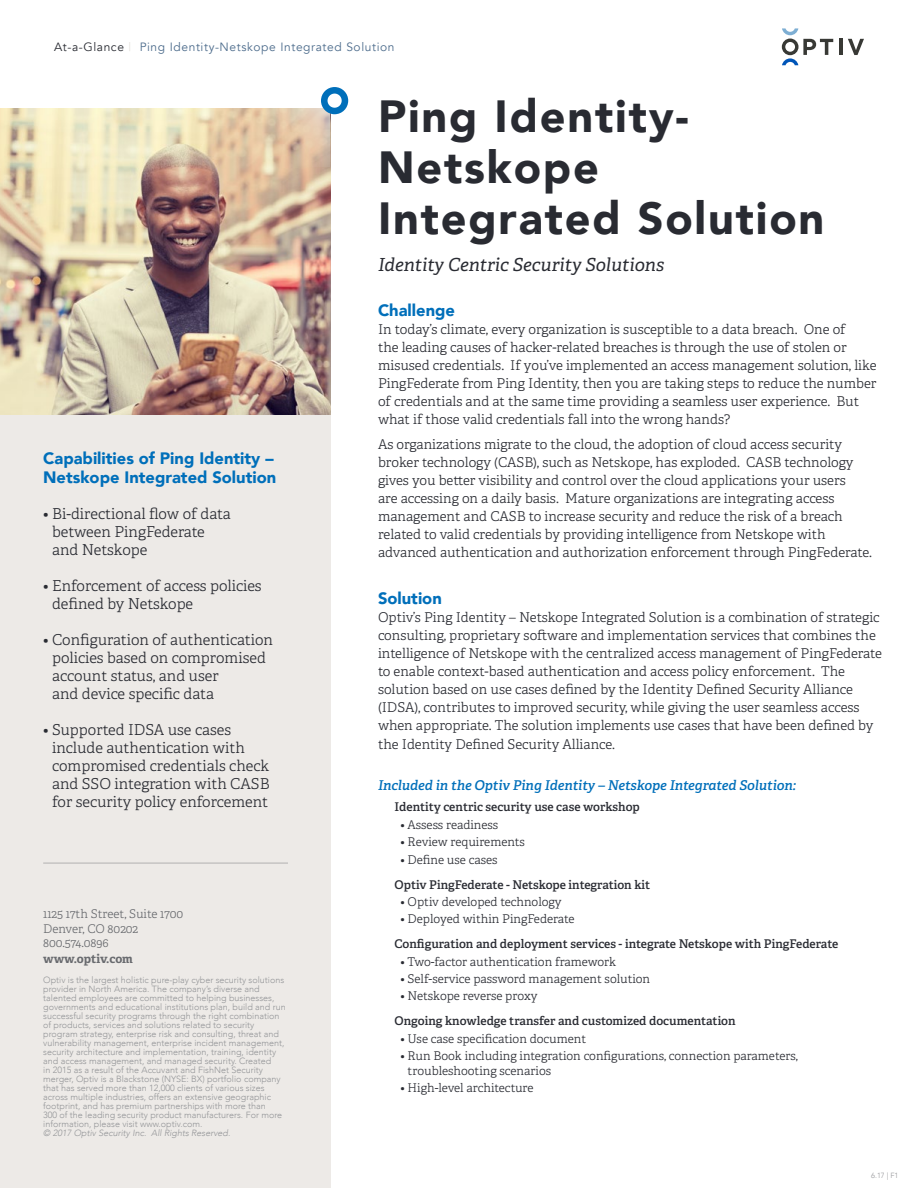
<style>
.page{position:relative;width:918px;height:1188px;background:#fff}
.page>*{position:absolute;margin:0;border:0;box-sizing:border-box;transform-origin:0 0}
.t1{font:900 45px/51px "Avenir";letter-spacing:.04em;color:#292b32}
.t2{font:italic 18px "Adelle";color:#292b32}
.t3{font:900 16.5px/19.8px "Avenir";color:#006fba}
.t4{font:300 15px/18px "Adelle";color:#292b32}
.t5{font:300 13.5px/18px "Adelle";color:#292b32}
.t6{font:italic 600 13.5px "Adelle";color:#006fba}
.t7{font:300 12px/14.4px "Adelle";color:#292b32}
.t8{font:600 12px "Adelle";color:#292b32}
.t9{font:12px "Avenir";letter-spacing:.05em;color:#4d6c8c}
.t10{font:300 12px/14.4px "Adelle";color:#696b6f}
.t11{font:700 12px "Adelle";color:#696b6f}
.t12{font:300 9px/9px "Avenir";color:#949598}
.t13{font:italic 300 9px "Avenir";color:#949598}
.t14{font:300 7.5px "Avenir";color:#949598}
.s1{color:#292b32}
.s2{color:#e4e1dc}
</style>
<div class="page">
<div style="left:0;top:109px;width:330px;height:1079px;background:#edeae7"></div>
<hr style="left:839px;top:39px;width:3px;height:16px;background:#383935">
<svg style="left:848px;top:39px;width:16px;height:16px"></svg>
<svg style="left:782px;top:28px;width:51px;height:37px"></svg>
<img style="left:0;top:109px;width:331px;height:305px">
<svg style="left:266px;top:109px;width:64px;height:58px;background:#ddc3a7"></svg>
<div style="left:321px;top:87px;width:27px;height:27px;border:7px solid #006fba;border-radius:50%"></div>
<hr style="left:43px;top:863px;width:245px;height:1px;background:#292b32">
<p class="t9" style="left:54px;top:40px;width:342px"><span class="s1">At-a-Glance</span> <span class="s2">|</span> Ping Identity-Netskope Integrated Solution</p>
<p class="t3" style="left:43px;top:447px;width:235px">Capabilities of Ping Identity –<br>Netskope Integrated Solution</p>
<p class="t4" style="left:52px;top:505px;width:180px;text-indent:-9px">• Bi-directional flow of data between PingFederate and Netskope</p>
<p class="t4" style="left:52px;top:577px;width:211px;text-indent:-9px">• Enforcement of access policies defined by Netskope</p>
<p class="t4" style="left:52px;top:631px;width:222px;text-indent:-9px">• Configuration of authentication policies based on compromised account status, and user<br>and device specific data</p>
<p class="t4" style="left:52px;top:721px;width:219px;text-indent:-9px">• Supported IDSA use cases include authentication with compromised credentials check and SSO integration with CASB for security policy enforcement</p>
<p class="t10" style="left:43px;top:907px;width:142px">1125 17th Street, Suite 1700<br>Denver, CO 80202<br>800.574.0896</p>
<p class="t11" style="left:43px;top:951px;width:91px">www.optiv.com</p>
<p class="t12" style="left:43px;top:975px;width:244px">Optiv is the largest holistic pure-play cyber security solutions provider in North America. The company’s diverse and talented employees are committed to helping businesses, governments and educational institutions plan, build and run successful security programs through the right combination of products, services and solutions related to security program strategy, enterprise risk and consulting, threat and vulnerability management, enterprise incident management, security architecture and implementation, training, identity and access management, and managed security. Created<br>in 2015 as a result of the Accuvant and FishNet Security merger, Optiv is a Blackstone (NYSE: BX) portfolio company that has served more than 12,000 clients of various sizes across multiple industries, offers an extensive geographic footprint, and has premium partnerships with more than<br>300 of the leading security product manufacturers. For more information, please visit www.optiv.com.</p>
<p class="t13" style="left:43px;top:1128px;width:189px">© 2017 Optiv Security Inc. All Rights Reserved.</p>
<h1 class="t1" style="left:378px;top:90px;width:448px">Ping Identity-<br>Netskope<br>Integrated Solution</h1>
<h2 class="t2" style="left:378px;top:253px;width:288px">Identity Centric Security Solutions</h2>
<p class="t3" style="left:378px;top:299px;width:79px">Challenge</p>
<p class="t5" style="left:378px;top:320px;width:500px">In today’s climate, every organization is susceptible to a data breach. One of<br>the leading causes of hacker-related breaches is through the use of stolen or misused credentials. If you’ve implemented an access management solution, like PingFederate from Ping Identity, then you are taking steps to reduce the number of credentials and at the same time providing a seamless user experience. But what if those valid credentials fall into the wrong hands?</p>
<p class="t5" style="left:378px;top:435px;width:496px">As organizations migrate to the cloud, the adoption of cloud access security broker technology (CASB), such as Netskope, has exploded. CASB technology gives you better visibility and control over the cloud applications your users<br>are accessing on a daily basis. Mature organizations are integrating access management and CASB to increase security and reduce the risk of a breach related to valid credentials by providing intelligence from Netskope with advanced authentication and authorization enforcement through PingFederate.</p>
<p class="t3" style="left:378px;top:587px;width:65px">Solution</p>
<p class="t5" style="left:378px;top:608px;width:506px">Optiv’s Ping Identity – Netskope Integrated Solution is a combination of strategic consulting, proprietary software and implementation services that combines the intelligence of Netskope with the centralized access management of PingFederate to enable context-based authentication and access policy enforcement. The solution based on use cases defined by the Identity Defined Security Alliance (IDSA), contributes to improved security, while giving the user seamless access when appropriate. The solution implements use cases that have been defined by</p>
<p class="t5" style="left:378px;top:735px;width:239px">the Identity Defined Security Alliance.</p>
<p class="t6" style="left:378px;top:776px;width:419px">Included in the Optiv Ping Identity – Netskope Integrated Solution:</p>
<p class="t8" style="left:394px;top:800px;width:247px">Identity centric security use case workshop</p>
<p class="t7" style="left:400px;top:818px;width:99px">• Assess readiness</p>
<p class="t7" style="left:400px;top:835px;width:126px">• Review requirements</p>
<p class="t7" style="left:400px;top:852px;width:99px">• Define use cases</p>
<p class="t8" style="left:394px;top:877px;width:257px">Optiv PingFederate - Netskope integration kit</p>
<p class="t7" style="left:400px;top:895px;width:163px">• Optiv developed technology</p>
<p class="t7" style="left:400px;top:912px;width:176px">• Deployed within PingFederate</p>
<p class="t8" style="left:394px;top:936px;width:445px">Configuration and deployment services - integrate Netskope with PingFederate</p>
<p class="t7" style="left:400px;top:954px;width:217px">• Two-factor authentication framework</p>
<p class="t7" style="left:400px;top:972px;width:251px">• Self-service password management solution</p>
<p class="t7" style="left:400px;top:989px;width:139px">• Netskope reverse proxy</p>
<p class="t8" style="left:394px;top:1014px;width:343px">Ongoing knowledge transfer and customized documentation</p>
<p class="t7" style="left:400px;top:1032px;width:187px">• Use case specification document</p>
<p class="t7" style="left:408px;top:1049px;width:392px;text-indent:-7px">• Run Book including integration configurations, connection parameters, troubleshooting scenarios</p>
<p class="t7" style="left:400px;top:1081px;width:135px">• High-level architecture</p>
<p class="t14" style="left:871px;top:1170px;width:29px">6.17 | F1</p>
</div>
